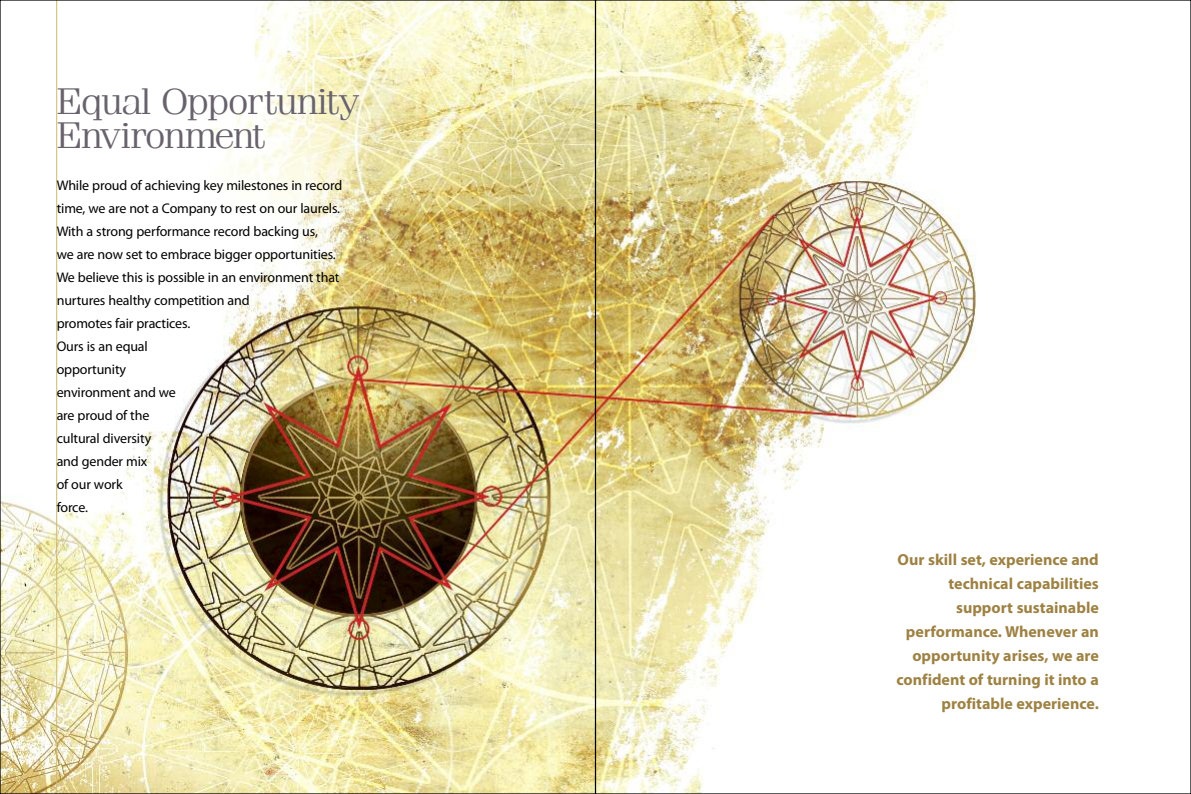
<style>
.page{position:relative;width:1191px;height:794px;background:#fff}
.page>*{position:absolute;margin:0;border:0;box-sizing:border-box;transform-origin:0 0}
.t1{font:300 36.5px/34px "Fenice IT Cby BT";letter-spacing:-.03em;color:#68626c;scale:1.27 1}
.t2{font:700 16px/24px "Myriad Pro";color:#9e8244;text-align:right}
.t3{font:14px/23px "Myriad Pro";letter-spacing:-.01em;color:#000}
</style>
<div class="page">
<img style="left:2px;top:2px;width:975px;height:790px">
<hr style="left:56px;top:0;width:1px;height:794px;background:#cfb970">
<h1 class="t1" style="left:57px;top:86px;width:239px">Equal Opportunity<br>Environment</h1>
<p class="t3" style="left:57px;top:175px;width:287px">While proud of achieving key milestones in record time, we are not a Company to rest on our laurels.<br>With a strong performance record backing us,<br>we are now set to embrace bigger opportunities.<br>We believe this is possible in an environment that nurtures healthy competition and<br>promotes fair practices.<br>Ours is an equal<br>opportunity<br>environment and we<br>are proud of the<br>cultural diversity<br>and gender mix<br>of our work<br>force.</p>
<p class="t2" style="left:896px;top:549px;width:204px">Our skill set, experience and technical capabilities support sustainable performance. Whenever an opportunity arises, we are confident of turning it into a profitable experience.</p>
</div>
